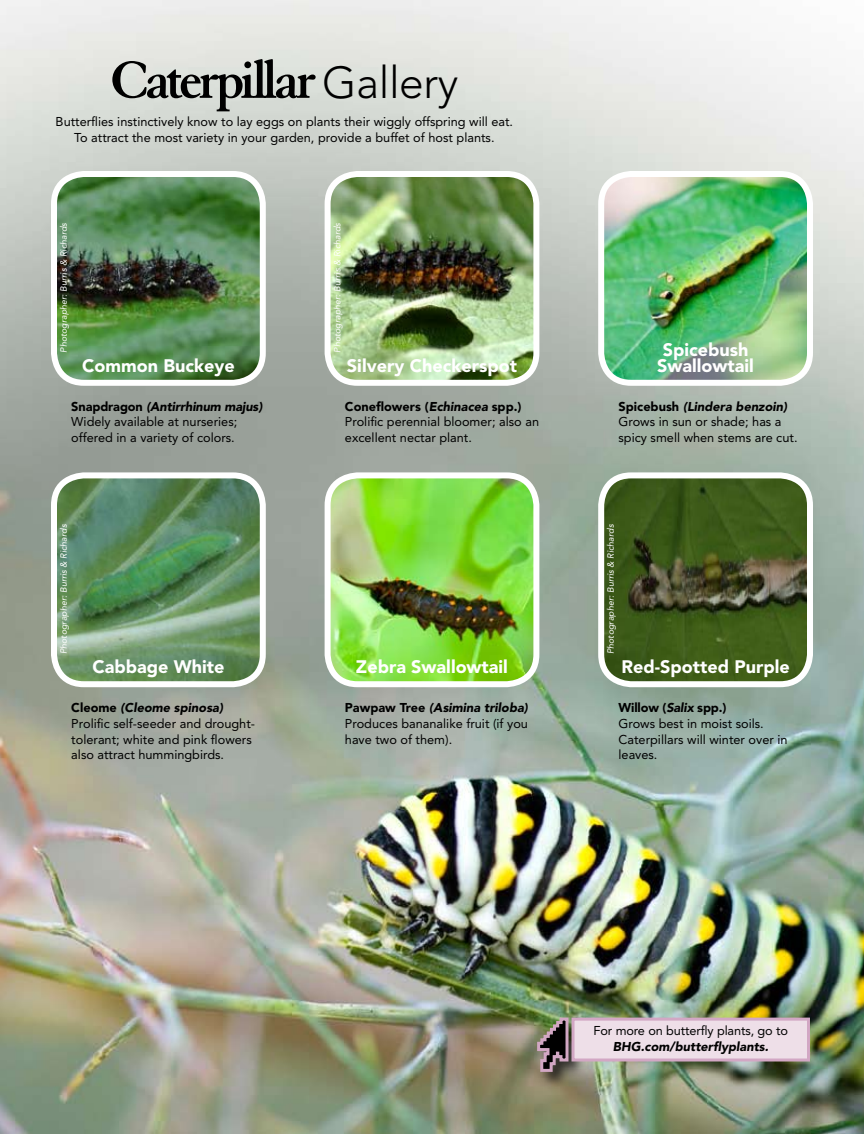
<style>
.page{position:relative;width:864px;height:1134px;background:#fff}
.page>*{position:absolute;margin:0;border:0;box-sizing:border-box;transform-origin:0 0}
.t1{font:700 57.3px "Granjon";letter-spacing:-.06em;color:#000}
.t2{font:900 18px/15.8px "Avenir";color:#fff;text-align:center}
.t3{font:12.75px/15.8px "Avenir";color:#000}
.t4{font:italic 900 12.75px "Avenir";color:#000}
.t5{font:italic 9px "Avenir";color:#fff}
.s1{font-family:"Avenir";font-weight:300;font-size:44.4px}
.s2{font-weight:900}
.s3{font-weight:900;font-style:italic}
</style>
<div class="page">
<img style="left:0;top:0;width:864px;height:1134px">
<img style="left:328px;top:174px;width:208px;height:209px;border-radius:30px">
<div style="left:325px;top:171px;width:214px;height:215px;border:6px solid #fff;border-radius:30px"></div>
<img style="left:601px;top:174px;width:209px;height:209px;border-radius:30px">
<div style="left:598px;top:171px;width:215px;height:215px;border:6px solid #fff;border-radius:30px"></div>
<img style="left:54px;top:475px;width:209px;height:209px;border-radius:30px">
<div style="left:51px;top:472px;width:215px;height:215px;border:6px solid #fff;border-radius:30px"></div>
<img style="left:328px;top:475px;width:208px;height:209px;border-radius:30px">
<div style="left:325px;top:472px;width:214px;height:215px;border:6px solid #fff;border-radius:30px"></div>
<img style="left:601px;top:475px;width:209px;height:209px;border-radius:30px">
<div style="left:598px;top:472px;width:215px;height:215px;border:6px solid #fff;border-radius:30px"></div>
<img style="left:54px;top:174px;width:209px;height:209px;border-radius:30px">
<div style="left:51px;top:171px;width:215px;height:215px;border:6px solid #fff;border-radius:30px"></div>
<div style="left:534px;top:1014px;width:54px;height:77px;background:#000;opacity:.75"></div>
<svg style="left:536px;top:1016px;width:34px;height:57px;background:#645d56"></svg>
<div style="left:573px;top:1019px;width:235px;height:41px;background:#eedfe8"></div>
<div style="left:572px;top:1018px;width:238px;height:44px;border:3px solid #d2a7c4"></div>
<h1 class="t1" style="left:111px;top:49px;width:349px">Caterpillar <span class="s1">Gallery</span></h1>
<p class="t3" style="left:56px;top:114px;width:459px;text-align:center">Butterflies instinctively know to lay eggs on plants their wiggly offspring will eat.<br>To attract the most variety in your garden, provide a buffet of host plants.</p>
<p class="t5" style="left:58px;top:353px;width:131px;rotate:-90deg">Photographer: Burris &amp; Richards</p>
<p class="t5" style="left:332px;top:353px;width:131px;rotate:-90deg">Photographer: Burris &amp; Richards</p>
<h2 class="t2" style="left:82px;top:358px;width:154px">Common Buckeye</h2>
<h2 class="t2" style="left:97px;top:358px;width:125px">Pearl Cres ent</h2>
<h2 class="t2" style="left:347px;top:358px;width:172px">Silvery Checkerspot</h2>
<h2 class="t2" style="left:657px;top:342px;width:98px">Spicebush<br>Swallowtail</h2>
<p class="t3" style="left:71px;top:398px;width:193px"><span class="s2">Snapdragon</span> <span class="s3">(Antirrhinum majus)<br></span>Widely available at nurseries; offered in a variety of colors.</p>
<p class="t3" style="left:345px;top:398px;width:196px"><span class="s2">Coneflowers (</span><span class="s3">Echinacea</span> <span class="s2">spp.)<br></span>Prolific perennial bloomer; also an excellent nectar plant.</p>
<p class="t3" style="left:619px;top:398px;width:181px"><span class="s2">Spicebush</span> <span class="s3">(Lindera benzoin)<br></span>Grows in sun or shade; has a spicy smell when stems are cut.</p>
<p class="t5" style="left:58px;top:654px;width:131px;rotate:-90deg">Photographer: Burris &amp; Richards</p>
<p class="t5" style="left:606px;top:654px;width:131px;rotate:-90deg">Photographer: Burris &amp; Richards</p>
<h2 class="t2" style="left:92px;top:659px;width:134px">Cabbage White</h2>
<h2 class="t2" style="left:629px;top:659px;width:154px">Comm n Buckeye</h2>
<h2 class="t2" style="left:356px;top:659px;width:154px">Zebra Swallowtail</h2>
<h2 class="t2" style="left:621px;top:659px;width:170px">Red-Spotted Purple</h2>
<p class="t3" style="left:71px;top:700px;width:185px"><span class="s2">Cleome</span> <span class="s3">(Cleome spinosa)<br></span>Prolific self-seeder and drought&shy;tolerant; white and pink flowers also attract hummingbirds.</p>
<p class="t3" style="left:345px;top:700px;width:185px;text-align:justify"><span class="s2">Pawpaw Tree</span> <span class="s3">(Asimina triloba)<br></span>Produces bananalike fruit (if you have two of them).</p>
<p class="t3" style="left:619px;top:700px;width:171px"><span class="s2">Willow (</span><span class="s3">Salix</span> <span class="s2">spp.)<br></span>Grows best in moist soils.<br>Caterpillars will winter over in leaves.</p>
<p class="t3" style="left:593px;top:1023px;width:196px">For more on butterfly plants, go to</p>
<p class="t4" style="left:613px;top:1039px;width:157px">BHG.com/butterflyplants.</p>
</div>
